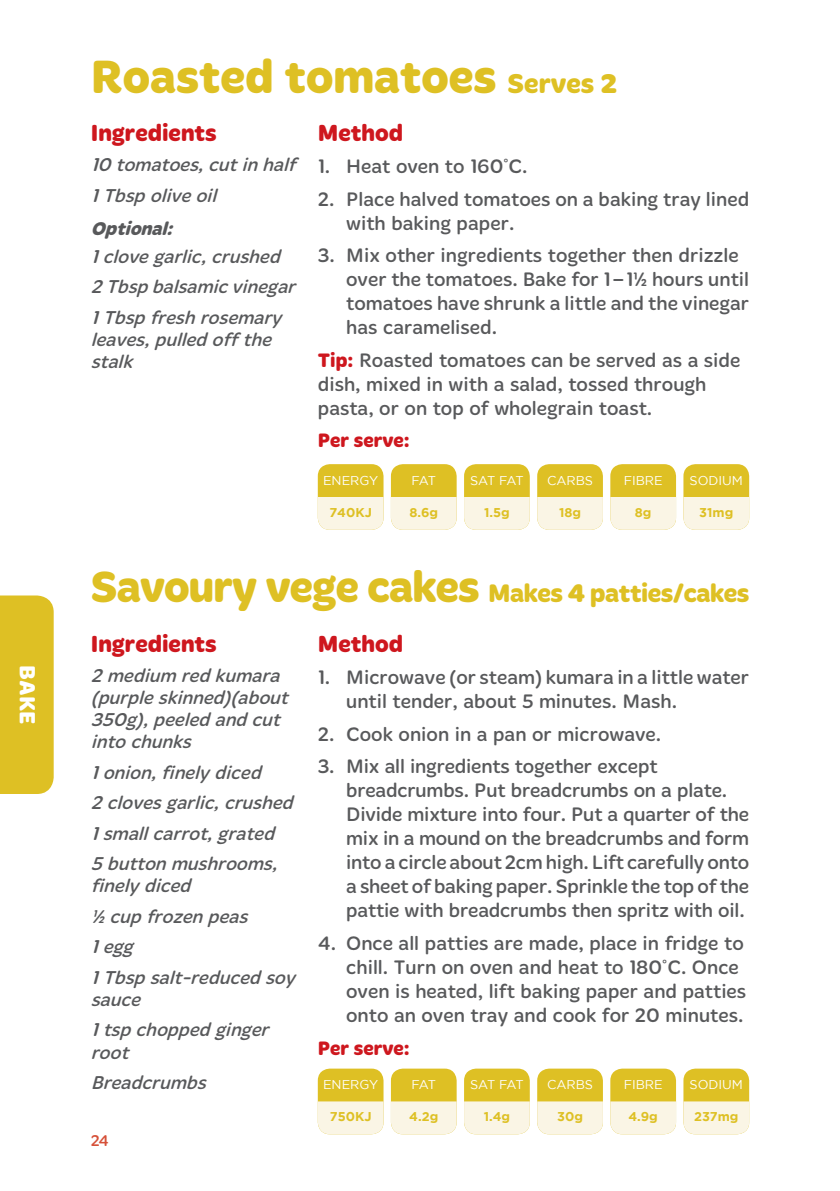
<style>
.page{position:relative;width:840px;height:1191px;background:#fff}
.page>*{position:absolute;margin:0;border:0;box-sizing:border-box;transform-origin:0 0}
.t1{font:700 48px "Merge";color:#dec024}
.t2{font:700 26.2px "Merge";letter-spacing:-.02em;color:#dec024}
.t3{font:700 24px "Merge";color:#ce171e}
.t4{font:700 22.6px "Merge";color:#fff}
.t5{font:20px/24px "Merge";color:#58595b}
.t6{font:700 20px "Merge";color:#ce171e}
.t7{font:italic 19px/30.4px "Merge";color:#58595b}
.t8{font:italic 700 19px "Merge";color:#58595b}
.t9{font:16px "Merge";color:#d65139}
.t10{font:12.8px "Gotham";color:#fff}
.t11{font:700 12.8px "Gotham";color:#dec024}
.s1{font-size:28px}
.s2{font-weight:700;color:#ce171e}
.s3{font-size:44.8px}
</style>
<div class="page">
<div style="left:0;top:595px;width:54px;height:199px;background:#dec024"></div>
<div style="left:390px;top:464px;width:66px;height:66px;background:#dec024;border-radius:12px"></div>
<div style="left:464px;top:464px;width:65px;height:66px;background:#dec024;border-radius:12px"></div>
<div style="left:317px;top:464px;width:66px;height:66px;background:#dec024;border-radius:12px"></div>
<div style="left:390px;top:497px;width:66px;height:33px;background:#faf5e5"></div>
<div style="left:464px;top:497px;width:65px;height:33px;background:#faf5e5"></div>
<div style="left:317px;top:497px;width:66px;height:33px;background:#faf5e5"></div>
<div style="left:537px;top:464px;width:65px;height:66px;background:#dec024;border-radius:12px"></div>
<div style="left:537px;top:497px;width:65px;height:33px;background:#faf5e5"></div>
<div style="left:610px;top:464px;width:65px;height:66px;background:#dec024;border-radius:12px"></div>
<div style="left:610px;top:497px;width:65px;height:33px;background:#faf5e5"></div>
<div style="left:683px;top:464px;width:65px;height:66px;background:#dec024;border-radius:12px"></div>
<div style="left:683px;top:497px;width:65px;height:33px;background:#faf5e5"></div>
<div style="left:390px;top:1068px;width:66px;height:66px;background:#dec024;border-radius:12px"></div>
<div style="left:464px;top:1068px;width:65px;height:66px;background:#dec024;border-radius:12px"></div>
<div style="left:317px;top:1068px;width:66px;height:66px;background:#dec024;border-radius:12px"></div>
<svg style="left:390px;top:1101px;width:66px;height:33px;background:#f9f4e2"></svg>
<div style="left:464px;top:1101px;width:65px;height:33px;background:#faf5e5"></div>
<svg style="left:317px;top:1101px;width:66px;height:33px;background:#f9f4e2"></svg>
<div style="left:537px;top:1068px;width:65px;height:66px;background:#dec024;border-radius:12px"></div>
<div style="left:537px;top:1101px;width:65px;height:33px;background:#faf5e5"></div>
<div style="left:610px;top:1068px;width:65px;height:66px;background:#dec024;border-radius:12px"></div>
<div style="left:610px;top:1101px;width:65px;height:33px;background:#faf5e5"></div>
<div style="left:683px;top:1068px;width:65px;height:66px;background:#dec024;border-radius:12px"></div>
<div style="left:683px;top:1101px;width:65px;height:33px;background:#faf5e5"></div>
<p class="t4" style="left:41px;top:665px;width:60px;rotate:90deg">BAKE</p>
<h1 class="t1" style="left:91px;top:49px;width:527px">Roasted tomatoes <span class="s1">Serves 2</span></h1>
<p class="t3" style="left:91px;top:118px;width:127px">Ingredients</p>
<p class="t7" style="left:91px;top:150px;width:212px">10 tomatoes,cutinhalf<br>1Tbspoliveoil</p>
<p class="t8" style="left:91px;top:217px;width:89px">Optional:</p>
<p class="t7" style="left:91px;top:242px;width:212px">1clovegarlic,crushed<br>2Tbspbalsamicvinegar<br>1Tbspfreshrosemary</p>
<p class="t7" style="left:91px;top:329px;width:188px;line-height:22px">leaves,pulledoffthe stalk</p>
<p class="t3" style="left:317px;top:118px;width:87px">Method</p>
<p class="t5" style="left:317px;top:155px;width:211px">1. Heat oven to 160°C.</p>
<p class="t5" style="left:346px;top:187px;width:404px;text-indent:-28px">2. Place halved tomatoes on a baking tray lined with baking paper.</p>
<p class="t5" style="left:346px;top:244px;width:404px;text-indent:-28px">3. Mix other ingredients together then drizzle over the tomatoes. Bake for 1 – 1½ hours until tomatoes have shrunk a little and the vinegar has caramelised.</p>
<p class="t5" style="left:317px;top:348px;width:424px"><span class="s2">Tip:</span> Roasted tomatoes can be served as a side dish, mixed in with a salad, tossed through pasta, or on top of wholegrain toast.</p>
<p class="t6" style="left:317px;top:429px;width:93px">Per serve:</p>
<p class="t10" style="left:411px;top:473px;width:26px">FAT</p>
<p class="t11" style="left:409px;top:504px;width:30px">8.6g</p>
<p class="t10" style="left:323px;top:473px;width:57px">ENERGY</p>
<p class="t11" style="left:329px;top:504px;width:44px">740KJ</p>
<p class="t10" style="left:546px;top:473px;width:48px">CARBS</p>
<p class="t11" style="left:558px;top:504px;width:23px">18g</p>
<p class="t10" style="left:689px;top:473px;width:55px">SODIUM</p>
<p class="t11" style="left:699px;top:504px;width:35px">31mg</p>
<p class="t10" style="left:470px;top:473px;width:55px">SAT FAT</p>
<p class="t11" style="left:484px;top:504px;width:27px">1.5g</p>
<p class="t10" style="left:623px;top:473px;width:41px">FIBRE</p>
<p class="t11" style="left:634px;top:504px;width:18px">8g</p>
<h2 class="t2" style="left:91px;top:578px;width:659px"><span class="s3">Savoury vege cakes</span> Makes 4 patties/cakes</h2>
<p class="t3" style="left:91px;top:630px;width:127px">Ingredients</p>
<p class="t7" style="left:91px;top:665px;width:204px;line-height:22px">2medium redkumara (purpleskinned)(about<br>350g),peeledandcut intochunks</p>
<p class="t7" style="left:91px;top:758px;width:209px">1onion,finelydiced<br>2clovesgarlic,crushed<br>1smallcarrot,grated<br>5buttonmushrooms,</p>
<p class="t7" style="left:91px;top:871px;width:212px">finelydiced<br>½ cupfrozenpeas<br>1egg<br>1Tbspsalt-reducedsoy</p>
<p class="t7" style="left:91px;top:985px;width:185px">sauce<br>1tspchoppedginger</p>
<p class="t7" style="left:91px;top:1037px;width:122px">root<br>Breadcrumbs</p>
<p class="t3" style="left:317px;top:630px;width:87px">Method</p>
<p class="t5" style="left:346px;top:666px;width:404px;text-indent:-28px">1. Microwave (or steam) kumara in a little water until tender, about 5 minutes. Mash.</p>
<p class="t5" style="left:317px;top:723px;width:345px">2. Cook onion in a pan or microwave.</p>
<p class="t5" style="left:346px;top:755px;width:404px;text-indent:-28px">3. Mix all ingredients together except breadcrumbs. Put breadcrumbs on a plate.<br>Divide mixture into four. Put a quarter of the mix in a mound on the breadcrumbs and form into a circle about 2cm high. Lift carefully onto a sheet of baking paper. Sprinkle the top of the pattie with breadcrumbs then spritz with oil.</p>
<p class="t5" style="left:346px;top:932px;width:401px;text-indent:-28px">4. Once all patties are made, place in fridge to chill. Turn on oven and heat to 180°C. Once oven is heated, lift baking paper and patties onto an oven tray and cook for 20 minutes.</p>
<p class="t6" style="left:317px;top:1036px;width:93px">Per serve:</p>
<p class="t10" style="left:411px;top:1077px;width:26px">FAT</p>
<p class="t11" style="left:409px;top:1109px;width:30px">4.2g</p>
<p class="t10" style="left:323px;top:1077px;width:57px">ENERGY</p>
<p class="t11" style="left:329px;top:1109px;width:43px">750KJ</p>
<p class="t10" style="left:546px;top:1077px;width:48px">CARBS</p>
<p class="t11" style="left:557px;top:1109px;width:27px">30g</p>
<p class="t10" style="left:689px;top:1077px;width:55px">SODIUM</p>
<p class="t11" style="left:693px;top:1109px;width:46px">237mg</p>
<p class="t10" style="left:470px;top:1077px;width:55px">SAT FAT</p>
<p class="t11" style="left:483px;top:1109px;width:28px">1.4g</p>
<p class="t10" style="left:623px;top:1077px;width:41px">FIBRE</p>
<p class="t11" style="left:628px;top:1109px;width:31px">4.9g</p>
<p class="t9" style="left:91px;top:1131px;width:20px">24</p>
</div>
